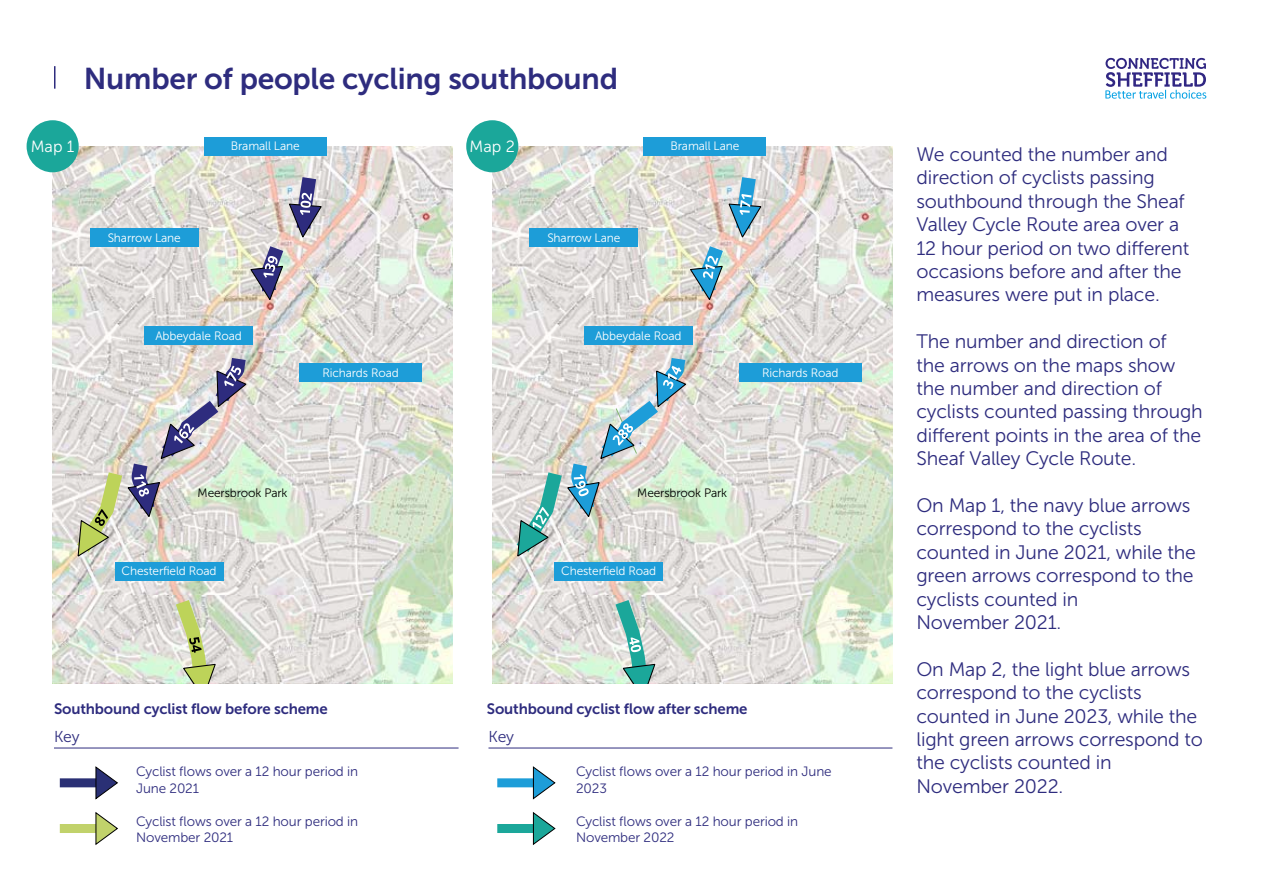
<style>
.page{position:relative;width:1263px;height:893px;background:#fff}
.page>*{position:absolute;margin:0;border:0;box-sizing:border-box;transform-origin:0 0}
.t1{font:30px "Museo Sans 700";letter-spacing:-.01em;color:#2e2c7e}
.t2{font:19.5px/23.4px "Museo Sans 300";letter-spacing:-.01em;color:#2e2c7e}
.t3{font:16.2px "Museo Sans 300";color:#fff}
.t4{font:15.75px "Museo Sans 300";letter-spacing:-.015em;color:#2e2c7e}
.t5{font:15px "Museo Sans 700";letter-spacing:-.01em;color:#2e2c7e}
.t6{font:13.5px/16.5px "Museo Sans 300";letter-spacing:-.01em;color:#2e2c7e}
.t7{font:12.15px "Museo Sans 300";letter-spacing:-.01em;color:#fff}
.t8{font:12.15px "Museo Sans 300";letter-spacing:-.01em;color:#000}
</style>
<div class="page">
<hr style="left:54px;top:66px;width:2px;height:23px;background:#2e2c7e">
<svg style="left:1105px;top:57px;width:101px;height:42px"></svg>
<svg style="left:53px;top:146px;width:400px;height:537px;background:#dedfd6"></svg>
<svg style="left:167px;top:591px;width:50px;height:92px;background:#ccd3ae"></svg>
<img style="left:249px;top:169px;width:75px;height:133px">
<svg style="left:68px;top:350px;width:185px;height:211px;background:#cfcec9"></svg>
<div style="left:115px;top:562px;width:108px;height:19px;background:#1d9dd8"></div>
<div style="left:299px;top:363px;width:123px;height:19px;background:#1d9dd8"></div>
<div style="left:90px;top:228px;width:109px;height:19px;background:#1d9dd8"></div>
<div style="left:144px;top:326px;width:109px;height:19px;background:#1d9dd8"></div>
<div style="left:204px;top:137px;width:123px;height:19px;background:#1d9dd8"></div>
<svg style="left:492px;top:146px;width:400px;height:537px;background:#deded6"></svg>
<svg style="left:607px;top:591px;width:49px;height:92px;background:#a6ccc3"></svg>
<img style="left:689px;top:169px;width:75px;height:133px">
<img style="left:507px;top:350px;width:186px;height:211px">
<div style="left:554px;top:562px;width:109px;height:19px;background:#1d9dd8"></div>
<div style="left:739px;top:363px;width:123px;height:19px;background:#1d9dd8"></div>
<div style="left:529px;top:228px;width:109px;height:19px;background:#1d9dd8"></div>
<div style="left:584px;top:326px;width:109px;height:19px;background:#1d9dd8"></div>
<div style="left:643px;top:137px;width:123px;height:19px;background:#1d9dd8"></div>
<div style="left:27px;top:120px;width:52px;height:52px;background:#1ba79a;border-radius:50%"></div>
<div style="left:466px;top:120px;width:52px;height:52px;background:#1ba79a;border-radius:50%"></div>
<hr style="left:54px;top:748px;width:405px;height:1px;background:#2e2c7e">
<div style="left:60px;top:778px;width:42px;height:9px;background:#2a3075"></div>
<svg style="left:95px;top:766px;width:23px;height:34px"></svg>
<div style="left:60px;top:824px;width:42px;height:9px;background:#c1d26b"></div>
<svg style="left:95px;top:812px;width:23px;height:33px"></svg>
<hr style="left:488px;top:748px;width:404px;height:1px;background:#2e2c7e">
<div style="left:497px;top:778px;width:42px;height:9px;background:#1d9dd8"></div>
<svg style="left:533px;top:766px;width:23px;height:34px"></svg>
<div style="left:497px;top:824px;width:42px;height:9px;background:#1ba79a"></div>
<svg style="left:533px;top:812px;width:23px;height:33px"></svg>
<h1 class="t1" style="left:84px;top:62px;width:536px">Number of people cycling southbound</h1>
<p class="t3" style="left:31px;top:138px;width:45px">Map 1</p>
<p class="t3" style="left:470px;top:138px;width:47px">Map 2</p>
<p class="t2" style="left:916px;top:143px;width:274px">We counted the number and direction of cyclists passing southbound through the Sheaf<br>Valley Cycle Route area over a<br>12 hour period on two different occasions before and after the measures were put in place.</p>
<p class="t2" style="left:916px;top:330px;width:288px">The number and direction of<br>the arrows on the maps show the number and direction of cyclists counted passing through different points in the area of the<br>Sheaf Valley Cycle Route.</p>
<p class="t2" style="left:916px;top:494px;width:281px">On Map 1, the navy blue arrows correspond to the cyclists counted in June 2021, while the green arrows correspond to the cyclists counted in<br>November 2021.</p>
<p class="t2" style="left:916px;top:657px;width:288px">On Map 2, the light blue arrows correspond to the cyclists counted in June 2023, while the light green arrows correspond to the cyclists counted in<br>November 2022.</p>
<p class="t7" style="left:231px;top:139px;width:70px">Bramall Lane</p>
<p class="t7" style="left:670px;top:139px;width:70px">Bramall Lane</p>
<p class="t7" style="left:108px;top:231px;width:74px">Sharrow Lane</p>
<p class="t7" style="left:547px;top:231px;width:74px">Sharrow Lane</p>
<p class="t7" style="left:155px;top:329px;width:88px">Abbeydale Road</p>
<p class="t7" style="left:595px;top:329px;width:88px">Abbeydale Road</p>
<p class="t7" style="left:322px;top:366px;width:78px">Richards Road</p>
<p class="t7" style="left:762px;top:366px;width:78px">Richards Road</p>
<p class="t8" style="left:198px;top:487px;width:91px">Meersbrook Park</p>
<p class="t8" style="left:637px;top:487px;width:91px">Meersbrook Park</p>
<p class="t7" style="left:122px;top:564px;width:97px">Chesterfield Road</p>
<p class="t7" style="left:561px;top:564px;width:97px">Chesterfield Road</p>
<p class="t5" style="left:54px;top:700px;width:275px">Southbound cyclist flow before scheme</p>
<p class="t5" style="left:487px;top:700px;width:262px">Southbound cyclist flow after scheme</p>
<p class="t4" style="left:54px;top:728px;width:27px">Key</p>
<p class="t4" style="left:488px;top:728px;width:27px">Key</p>
<p class="t6" style="left:576px;top:764px;width:257px">Cyclist flows over a 12 hour period in June<br>2023</p>
<p class="t6" style="left:576px;top:813px;width:224px">Cyclist flows over a 12 hour period in<br>November 2022</p>
<p class="t6" style="left:136px;top:764px;width:224px">Cyclist flows over a 12 hour period in<br>June 2021</p>
<p class="t6" style="left:136px;top:813px;width:224px">Cyclist flows over a 12 hour period in<br>November 2021</p>
</div>
